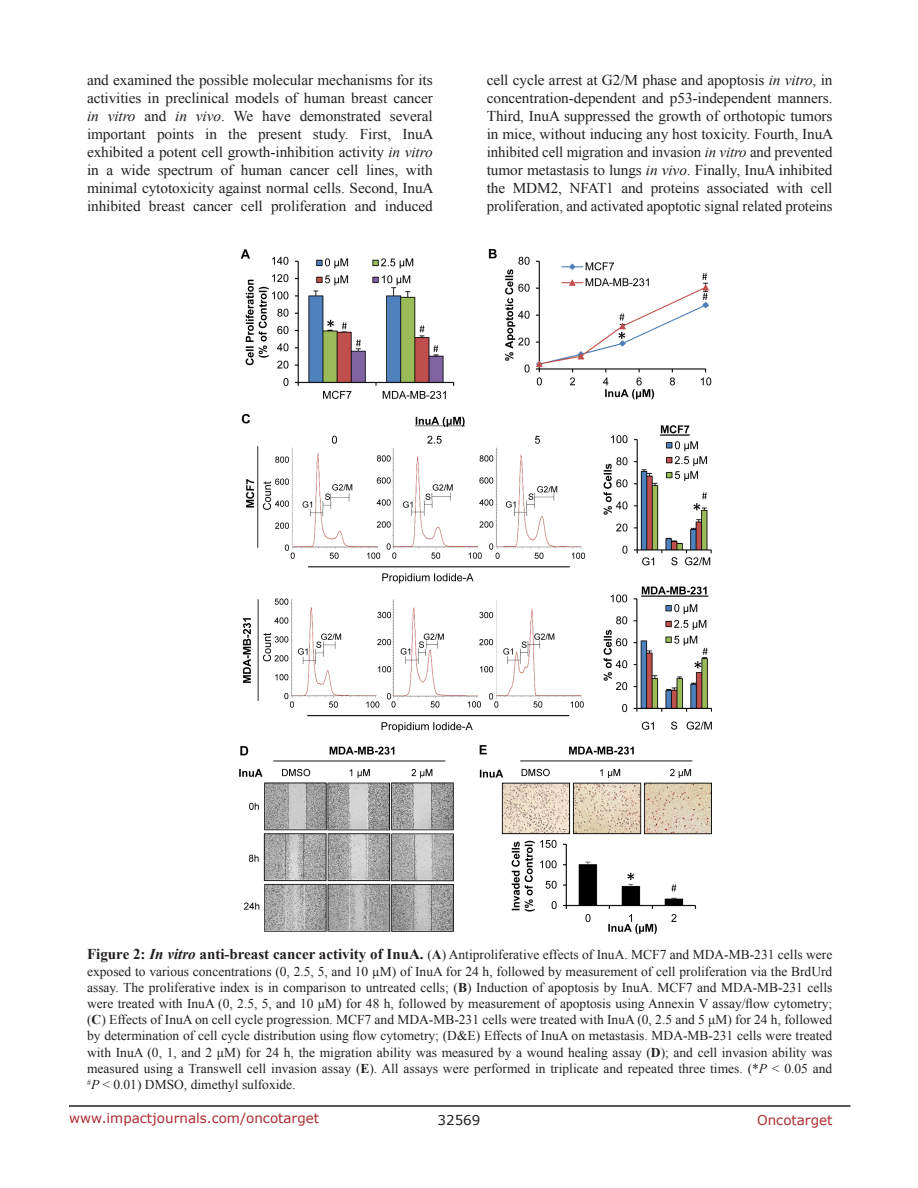
<style>
.page{position:relative;width:918px;height:1188px;background:#fff}
.page>*{position:absolute;margin:0;border:0;box-sizing:border-box;transform-origin:0 0}
.BodyText{font:15px/18px "Times New Roman";letter-spacing:-.005em;color:#231f20;text-align:justify}
.FigureText{font:13.5px/16.2px "Times New Roman";color:#231f20;text-align:justify}
.t1{font:13.5px "Verdana";color:#ac2b31}
.t2{font:13.5px "Verdana";color:#231f20}
.s1{font-style:italic}
.s2{font-weight:700;font-size:15px}
.s3{font-weight:700;font-style:italic;font-size:15px}
.s4{font-weight:700}
</style>
<div class="page">
<hr style="left:69px;top:1105px;width:781px;height:2px;background:#231f20">
<img style="left:239px;top:250px;width:472px;height:684px">
<p class="BodyText" style="left:87px;top:71px;width:348px">and examined the possible molecular mechanisms for its activities in preclinical models of human breast cancer <span class="s1">in vitro</span> and <span class="s1">in vivo</span>. We have demonstrated several important points in the present study. First, InuA exhibited a potent cell growth-inhibition activity <span class="s1">in vitro </span>in a wide spectrum of human cancer cell lines, with minimal cytotoxicity against normal cells. Second, InuA inhibited breast cancer cell proliferation and induced</p>
<p class="BodyText" style="left:487px;top:71px;width:348px">cell cycle arrest at G2/M phase and apoptosis <span class="s1">in vitro</span>, in concentration-dependent and p53-independent manners.<br>Third, InuA suppressed the growth of orthotopic tumors in mice, without inducing any host toxicity. Fourth, InuA inhibited cell migration and invasion <span class="s1">in vitro</span> and prevented tumor metastasis to lungs <span class="s1">in vivo</span>. Finally, InuA inhibited the MDM2, NFAT1 and proteins associated with cell proliferation, and activated apoptotic signal related proteins</p>
<p class="FigureText" style="left:87px;top:947px;width:747px"><span class="s2">Figure 2:</span> <span class="s3">In vitro</span> <span class="s2">anti-breast cancer activity of InuA.</span> (<span class="s4">A</span>) Antiproliferative effects of InuA. MCF7 and MDA-MB-231 cells were exposed to various concentrations (0, 2.5, 5, and 10 µM) of InuA for 24 h, followed by measurement of cell proliferation via the BrdUrd assay. The proliferative index is in comparison to untreated cells; (<span class="s4">B</span>) Induction of apoptosis by InuA. MCF7 and MDA-MB-231 cells were treated with InuA (0, 2.5, 5, and 10 μM) for 48 h, followed by measurement of apoptosis using Annexin V assay/flow cytometry; (<span class="s4">C</span>) Effects of InuA on cell cycle progression. MCF7 and MDA-MB-231 cells were treated with InuA (0, 2.5 and 5 μM) for 24 h, followed by determination of cell cycle distribution using flow cytometry; (D&amp;E) Effects of InuA on metastasis. MDA-MB-231 cells were treated with InuA (0, 1, and 2 μM) for 24 h, the migration ability was measured by a wound healing assay (<span class="s4">D</span>); and cell invasion ability was measured using a Transwell cell invasion assay (<span class="s4">E</span>). All assays were performed in triplicate and repeated three times. (*<span class="s1">P</span> &lt; 0.05 and <sup>#</sup><span class="s1">P</span> &lt; 0.01) DMSO, dimethyl sulfoxide.</p>
<p class="t1" style="left:69px;top:1109px;width:252px">www.impactjournals.com/oncotarget</p>
<p class="t2" style="left:438px;top:1111px;width:44px">32569</p>
<p class="t1" style="left:757px;top:1111px;width:77px">Oncotarget</p>
</div>
